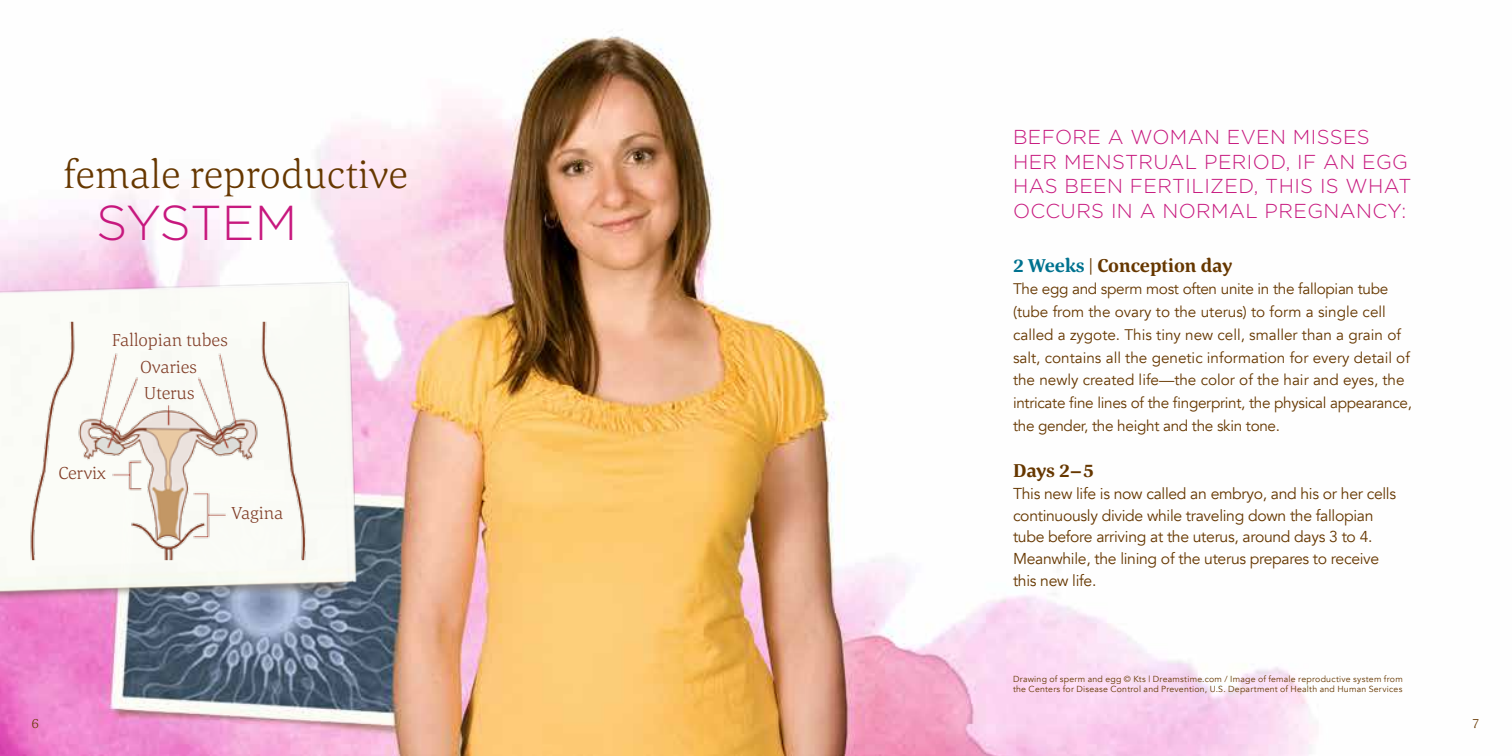
<style>
.page{position:relative;width:1512px;height:756px;background:#fff}
.page>*{position:absolute;margin:0;border:0;box-sizing:border-box;transform-origin:0 0}
.t1{font:300 49px "Gotham";letter-spacing:-.015em;color:#c7187e}
.t2{font:300 40.25px "Corda";color:#663700}
.t3{font:300 20.12px/24.5px "Gotham";letter-spacing:.02em;color:#c7187e}
.t4{font:700 19.25px "Corda";color:#663700}
.t5{font:300 17.85px/26.2px "Corda";letter-spacing:-.005em;color:#843e28}
.t6{font:15.75px/21.9px "Avenir";letter-spacing:-.02em;color:#663700}
.t7{font:15.4px/22.8px "Avenir";color:#663700}
.t8{font:300 14px "Corda";color:#663700}
.t9{font:8.75px/10.5px "Avenir";letter-spacing:.025em;color:#663700}
.s1{color:#00728f}
.s2{font-weight:300}
</style>
<div class="page">
<img style="left:0;top:36px;width:1317px;height:720px">
<img style="left:0;top:266px;width:374px;height:357px">
<svg style="left:0;top:303px;width:355px;height:276px"></svg>
<h2 class="t2" style="left:63px;top:148px;width:346px">female reproductive</h2>
<h1 class="t1" style="left:96px;top:196px;width:203px">SYSTEM</h1>
<p class="t5" style="left:112px;top:327px;width:118px">Fallopian tubes</p>
<p class="t5" style="left:59px;top:459px;width:49px">Cervix</p>
<p class="t5" style="left:140px;top:353px;width:58px">Ovaries<br>Uterus</p>
<p class="t5" style="left:231px;top:500px;width:54px">Vagina</p>
<h3 class="t3" style="left:1013px;top:125px;width:400px">BEFORE A WOMAN EVEN MISSES<br>HER MENSTRUAL PERIOD, IF AN EGG<br>HAS BEEN FERTILIZED, THIS IS WHAT<br>OCCURS IN A NORMAL PREGNANCY:</h3>
<p class="t4" style="left:1013px;top:252px;width:221px"><span class="s1">2 Weeks</span> <span class="s2">|</span> Conception day</p>
<p class="t7" style="left:1013px;top:278px;width:400px">The egg and sperm most often unite in the fallopian tube (tube from the ovary to the uterus) to form a single cell called a zygote. This tiny new cell, smaller than a grain of salt, contains all the genetic information for every detail of the newly created life—the color of the hair and eyes, the intricate fine lines of the fingerprint, the physical appearance, the gender, the height and the skin tone.</p>
<p class="t4" style="left:1013px;top:458px;width:83px">Days 2–5</p>
<p class="t6" style="left:1013px;top:483px;width:385px">This new life is now called an embryo, and his or her cells continuously divide while traveling down the fallopian tube before arriving at the uterus, around days 3 to 4.<br>Meanwhile, the lining of the uterus prepares to receive this new life.</p>
<p class="t9" style="left:1013px;top:673px;width:391px">Drawing of sperm and egg © Kts | Dreamstime.com / Image of female reproductive system from the Centers for Disease Control and Prevention, U.S. Department of Health and Human Services</p>
<p class="t8" style="left:31px;top:714px;width:9px">6</p>
<p class="t8" style="left:1472px;top:714px;width:9px">7</p>
</div>
